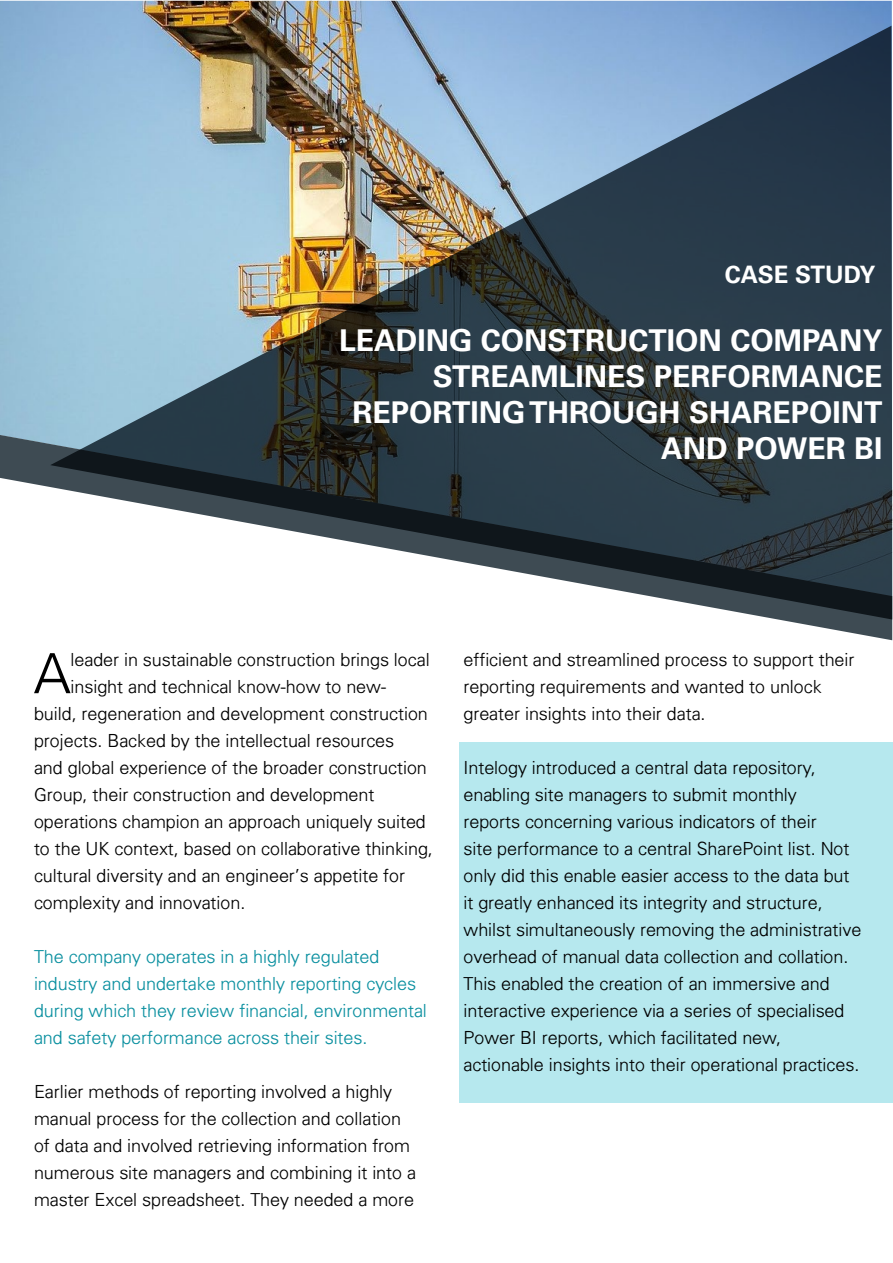
<style>
.page{position:relative;width:893px;height:1263px;background:#fff}
.page>*{position:absolute;margin:0;border:0;box-sizing:border-box;transform-origin:0 0}
.t1{font:300 55.35px "Univers";color:#000}
.t2{font:700 30px/36px "Univers LT Std";color:#fff;text-align:right}
.t3{font:700 24px "Univers LT Std";color:#fff}
.t4{font:300 18px/27px "Univers";color:#000}
.t5{font:300 18px/27px "Univers";color:#0b90a0}
</style>
<div class="page">
<img style="left:0;top:1px;width:892px;height:434px">
<div style="left:459px;top:742px;width:434px;height:360px;background:#b6e8ee"></div>
<svg style="left:0;top:435px;width:892px;height:205px"></svg>
<svg style="left:50px;top:26px;width:842px;height:593px;background:#687780"></svg>
<h3 class="t3" style="left:725px;top:261px;width:152px">CASE STUDY</h3>
<h2 class="t2" style="left:339px;top:323px;width:545px">LEADING CONSTRUCTION COMPANY<br>STREAMLINES PERFORMANCE<br>REPORTING THROUGH SHAREPOINT<br>AND POWER BI</h2>
<h1 class="t1" style="left:34px;top:640px;width:38px">A</h1>
<p class="t4" style="left:71px;top:646px;width:361px">leader in sustainable construction brings local</p>
<p class="t4" style="left:71px;top:673px;width:317px">insight and technical know-how to new-</p>
<p class="t4" style="left:34px;top:700px;width:395px">build, regeneration and development construction</p>
<p class="t4" style="left:34px;top:727px;width:362px">projects. Backed by the intellectual resources</p>
<p class="t4" style="left:34px;top:754px;width:394px">and global experience of the broader construction</p>
<p class="t4" style="left:34px;top:781px;width:342px">Group, their construction and development</p>
<p class="t4" style="left:34px;top:808px;width:393px">operations champion an approach uniquely suited</p>
<p class="t4" style="left:34px;top:835px;width:400px">to the UK context, based on collaborative thinking,</p>
<p class="t4" style="left:34px;top:862px;width:373px">cultural diversity and an engineer’s appetite for</p>
<p class="t4" style="left:34px;top:889px;width:213px">complexity and innovation.</p>
<p class="t5" style="left:34px;top:943px;width:394px">The company operates in a highly regulated industry and undertake monthly reporting cycles during which they review financial, environmental and safety performance across their sites.</p>
<p class="t4" style="left:34px;top:1078px;width:383px">Earlier methods of reporting involved a highly manual process for the collection and collation of data and involved retrieving information from numerous site managers and combining it into a master Excel spreadsheet. They needed a more</p>
<p class="t4" style="left:463px;top:646px;width:392px">efficient and streamlined process to support their reporting requirements and wanted to unlock greater insights into their data.</p>
<p class="t4" style="left:463px;top:754px;width:399px">Intelogy introduced a central data repository, enabling site managers to submit monthly<br>reports concerning various indicators of their<br>site performance to a central SharePoint list. Not only did this enable easier access to the data but it greatly enhanced its integrity and structure, whilst simultaneously removing the administrative overhead of manual data collection and collation.<br>This enabled the creation of an immersive and interactive experience via a series of specialised Power BI reports, which facilitated new, actionable insights into their operational practices.</p>
</div>
